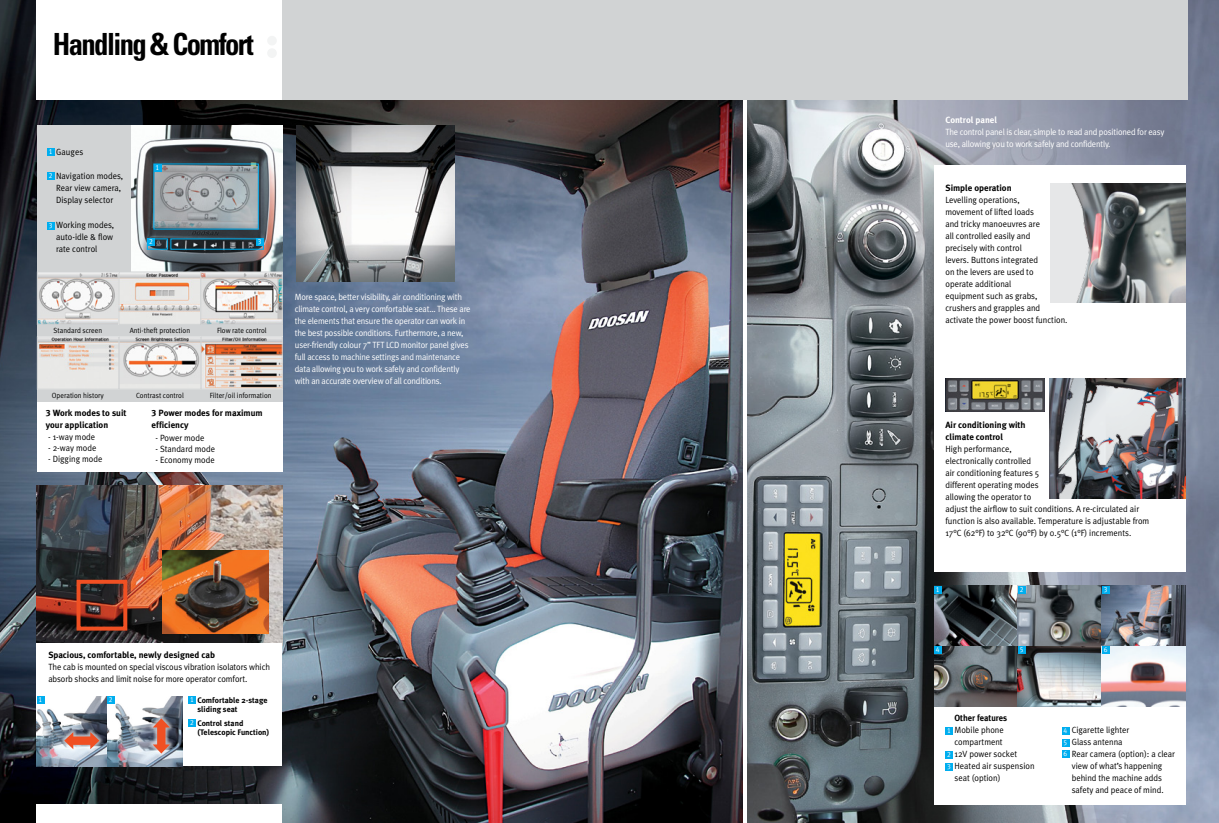
<style>
.page{position:relative;width:1219px;height:823px;background:#fff}
.page>*{position:absolute;margin:0;border:0;box-sizing:border-box;transform-origin:0 0}
.t1{font:700 condensed 30.5px "Univers";letter-spacing:-.055em;color:#000;scale:.94 1}
.t2{font:9px/12px "Meta Plus Normal";color:#000;scale:.95 1}
.t3{font:9px/12px "Meta Plus Normal";letter-spacing:-.02em;color:#fff;scale:.95 1}
.t4{font:700 9px/12px "Meta Plus";color:#000}
.t5{font:700 9px "Meta Plus";color:#000;scale:.95 1}
.t6{font:700 9px "Meta Plus";color:#fff}
.t7{font:700 8px/9px "Meta Plus";color:#000}
.t8{font:7.5px "Meta Plus Normal";color:#000;scale:.95 1}
.t9{font:7.3px/12.1px "Meta Plus Normal Caps";color:#fff;scale:.95 1}
.s1{font-family:"Meta Plus Normal Caps";font-size:7.3px;color:#fff}
.s2{font-family:"Meta Plus Bold Caps";font-weight:400}
.s3{font-family:"Meta Plus Normal Caps";font-weight:400;font-size:7.3px;color:#fff}
</style>
<div class="page">
<img style="left:747px;top:0;width:472px;height:822px">
<img style="left:0;top:0;width:743px;height:822px">
<div style="left:37px;top:0;width:248px;height:99px;background:#fff"></div>
<div style="left:37px;top:803px;width:245px;height:19px;background:#fff"></div>
<div style="left:934px;top:165px;width:252px;height:406px;background:#fff"></div>
<div style="left:934px;top:585px;width:252px;height:218px;background:#fff"></div>
<img style="left:945px;top:378px;width:99px;height:33px">
<div style="left:283px;top:0;width:905px;height:99px;background:#d1d3d4"></div>
<div style="left:267px;top:36px;width:10px;height:9px;background:#f3f4f4;border-radius:50%"></div>
<div style="left:267px;top:48px;width:10px;height:10px;background:#f3f4f4;border-radius:50%"></div>
<div style="left:37px;top:318px;width:246px;height:153px;background:#fff"></div>
<img style="left:37px;top:485px;width:245px;height:157px">
<img style="left:163px;top:550px;width:106px;height:83px">
<div style="left:77px;top:579px;width:50px;height:51px;border:4px solid #f05023"></div>
<div style="left:37px;top:642px;width:245px;height:71px;background:#fff"></div>
<div style="left:37px;top:694px;width:245px;height:71px;background:#fff"></div>
<img style="left:107px;top:696px;width:76px;height:69px">
<div style="left:148px;top:713px;width:27px;height:45px;background:#fff;opacity:.6"></div>
<svg style="left:153px;top:718px;width:17px;height:35px"></svg>
<svg style="left:37px;top:696px;width:70px;height:69px"></svg>
<div style="left:60px;top:726px;width:44px;height:27px;background:#fff;opacity:.6"></div>
<svg style="left:64px;top:731px;width:35px;height:17px"></svg>
<img style="left:1050px;top:184px;width:136px;height:119px">
<img style="left:130px;top:125px;width:153px;height:146px">
<div style="left:153px;top:163px;width:106px;height:66px;border:1px solid #00aeef"></div>
<div style="left:154px;top:164px;width:8px;height:8px;background:#00aeef"></div>
<div style="left:147px;top:238px;width:21px;height:11px;border:1px solid #00aeef"></div>
<div style="left:147px;top:238px;width:8px;height:8px;background:#00aeef"></div>
<div style="left:256px;top:238px;width:8px;height:8px;background:#00aeef"></div>
<div style="left:37px;top:125px;width:93px;height:154px;background:#d1d3d4"></div>
<div style="left:47px;top:148px;width:8px;height:8px;background:#00aeef"></div>
<div style="left:47px;top:172px;width:8px;height:7px;background:#00aeef"></div>
<div style="left:47px;top:221px;width:8px;height:8px;background:#00aeef"></div>
<div style="left:37px;top:695px;width:8px;height:8px;background:#00aeef"></div>
<div style="left:188px;top:695px;width:8px;height:8px;background:#00aeef"></div>
<div style="left:188px;top:718px;width:8px;height:8px;background:#00aeef"></div>
<div style="left:107px;top:695px;width:8px;height:8px;background:#00aeef"></div>
<div style="left:1062px;top:726px;width:7px;height:8px;background:#00aeef"></div>
<div style="left:1062px;top:738px;width:7px;height:8px;background:#00aeef"></div>
<div style="left:1062px;top:749px;width:7px;height:8px;background:#00aeef"></div>
<div style="left:945px;top:726px;width:8px;height:8px;background:#00aeef"></div>
<div style="left:945px;top:750px;width:8px;height:8px;background:#00aeef"></div>
<div style="left:945px;top:762px;width:8px;height:8px;background:#00aeef"></div>
<img style="left:934px;top:585px;width:252px;height:121px">
<svg style="left:1018px;top:585px;width:84px;height:61px;background:#6c7378"></svg>
<svg style="left:934px;top:646px;width:84px;height:60px;background:#616466"></svg>
<svg style="left:1018px;top:646px;width:84px;height:60px;background:#93999e"></svg>
<div style="left:934px;top:585px;width:8px;height:8px;background:#00aeef"></div>
<div style="left:934px;top:646px;width:8px;height:7px;background:#00aeef"></div>
<div style="left:1018px;top:585px;width:7px;height:8px;background:#00aeef"></div>
<div style="left:1018px;top:646px;width:7px;height:7px;background:#00aeef"></div>
<div style="left:1102px;top:585px;width:7px;height:8px;background:#00aeef"></div>
<div style="left:1102px;top:646px;width:7px;height:7px;background:#00aeef"></div>
<img style="left:296px;top:125px;width:158px;height:157px">
<img style="left:1050px;top:378px;width:136px;height:120px">
<div style="left:37px;top:318px;width:246px;height:84px;background:#d1d3d4"></div>
<img style="left:39px;top:273px;width:242px;height:49px">
<div style="left:37px;top:271px;width:82px;height:53px;border:1px solid #d1d3d4"></div>
<div style="left:118px;top:271px;width:83px;height:53px;border:1px solid #d1d3d4"></div>
<div style="left:200px;top:271px;width:83px;height:53px;border:1px solid #d1d3d4"></div>
<img style="left:39px;top:338px;width:242px;height:49px">
<div style="left:200px;top:336px;width:83px;height:53px;border:1px solid #d1d3d4"></div>
<div style="left:118px;top:336px;width:83px;height:53px;border:1px solid #d1d3d4"></div>
<div style="left:37px;top:336px;width:82px;height:53px;border:1px solid #d1d3d4"></div>
<h1 class="t1" style="left:53px;top:26px;width:215px">Handling &amp; Comfort</h1>
<p class="t2" style="left:49px;top:145px;width:38px"><span class="s1">1</span> Gauges</p>
<p class="t9" style="left:49px;top:169px;width:5px">2</p>
<p class="t2" style="left:56px;top:169px;width:72px">Navigation modes,<br>Rear view camera,<br>Display selector</p>
<p class="t2" style="left:56px;top:219px;width:63px;text-align:justify">Working modes, auto-idle &amp; flow rate control</p>
<p class="t9" style="left:49px;top:219px;width:5px">3</p>
<p class="t9" style="left:156px;top:162px;width:5px">1</p>
<p class="t9" style="left:149px;top:236px;width:5px">2</p>
<p class="t9" style="left:258px;top:236px;width:5px">3</p>
<p class="t8" style="left:54px;top:326px;width:53px">Standard screen</p>
<p class="t8" style="left:130px;top:326px;width:65px">Anti-theft protection</p>
<p class="t8" style="left:217px;top:326px;width:54px">Flow rate control</p>
<p class="t8" style="left:52px;top:390px;width:56px">Operation history</p>
<p class="t8" style="left:136px;top:390px;width:52px">Contrast control</p>
<p class="t8" style="left:210px;top:390px;width:67px">Filter/oil information</p>
<p class="t4" style="left:46px;top:406px;width:82px"><span class="s2">3</span> Work modes to suit your application</p>
<p class="t2" style="left:48px;top:430px;width:51px">- 1-way mode</p>
<p class="t2" style="left:48px;top:441px;width:52px">- 2-way mode</p>
<p class="t2" style="left:48px;top:452px;width:59px">- Digging mode</p>
<p class="t4" style="left:152px;top:406px;width:113px"><span class="s2">3 P</span>ower modes for maximum efficiency</p>
<p class="t2" style="left:156px;top:431px;width:53px">- Power mode</p>
<p class="t2" style="left:156px;top:442px;width:64px">- Standard mode</p>
<p class="t2" style="left:156px;top:453px;width:64px">- Economy mode</p>
<p class="t3" style="left:295px;top:290px;width:187px">More space, better visibility, air conditioning with climate control, a very comfortable seat... These are the elements that ensure the operator can work in the best possible conditions. Furthermore, a new, user-friendly colour 7” TFT LCD monitor panel gives full access to machine settings and maintenance data allowing you to work safely and confidently with an accurate overview of all conditions.</p>
<p class="t4" style="left:48px;top:648px;width:168px">Spacious, comfortable, newly designed cab</p>
<p class="t2" style="left:48px;top:660px;width:235px">The cab is mounted on special viscous vibration isolators which absorb shocks and limit noise for more operator comfort.</p>
<p class="t7" style="left:197px;top:694px;width:72px;text-indent:-7px"><span class="s3">1</span> Comfortable 2-stage sliding seat</p>
<p class="t7" style="left:197px;top:718px;width:73px;text-indent:-7px"><span class="s3">2</span> Control stand (Telescopic Function)</p>
<p class="t9" style="left:39px;top:693px;width:5px">1</p>
<p class="t9" style="left:109px;top:693px;width:5px">2</p>
<p class="t6" style="left:945px;top:115px;width:53px">Control panel</p>
<p class="t3" style="left:945px;top:126px;width:232px">The control panel is clear, simple to read and positioned for easy use, allowing you to work safely and confidently.</p>
<p class="t4" style="left:945px;top:181px;width:68px">Simple operation</p>
<p class="t2" style="left:945px;top:193px;width:130px">Levelling operations,<br>movement of lifted loads<br>and tricky manoeuvres are<br>all controlled easily and<br>precisely with control<br>levers. Buttons integrated<br>on the levers are used to<br>operate additional<br>equipment such as grabs, crushers and grapples and activate the power boost function.</p>
<p class="t4" style="left:945px;top:418px;width:82px">Air conditioning with climate control</p>
<p class="t2" style="left:945px;top:442px;width:216px">High performance,<br>electronically controlled<br>air conditioning features 5<br>different operating modes<br>allowing the operator to<br>adjust the airflow to suit conditions. A re-circulated air function is also available. Temperature is adjustable from 17°C (62°F) to 32°C (90°F) by 0.5°C (1°F) increments.</p>
<p class="t9" style="left:936px;top:583px;width:5px">1</p>
<p class="t9" style="left:936px;top:643px;width:5px">4</p>
<p class="t9" style="left:1020px;top:583px;width:5px">2</p>
<p class="t9" style="left:1020px;top:643px;width:5px">5</p>
<p class="t5" style="left:954px;top:712px;width:57px">Other features</p>
<p class="t2" style="left:954px;top:723px;width:86px">Mobile phone compartment<br>12V power socket<br>Heated air suspension seat (option)</p>
<p class="t9" style="left:947px;top:723px;width:5px">1</p>
<p class="t9" style="left:947px;top:748px;width:5px;line-height:11.6px">2<br>3</p>
<p class="t9" style="left:1104px;top:583px;width:5px">3</p>
<p class="t9" style="left:1104px;top:643px;width:5px">6</p>
<p class="t2" style="left:1072px;top:723px;width:110px">Cigarette lighter<br>Glass antenna<br>Rear camera (option): a clear view of what’s happening behind the machine adds safety and peace of mind.</p>
<p class="t9" style="left:1064px;top:723px;width:5px">4<br>5</p>
<p class="t9" style="left:1064px;top:747px;width:5px">6</p>
</div>
